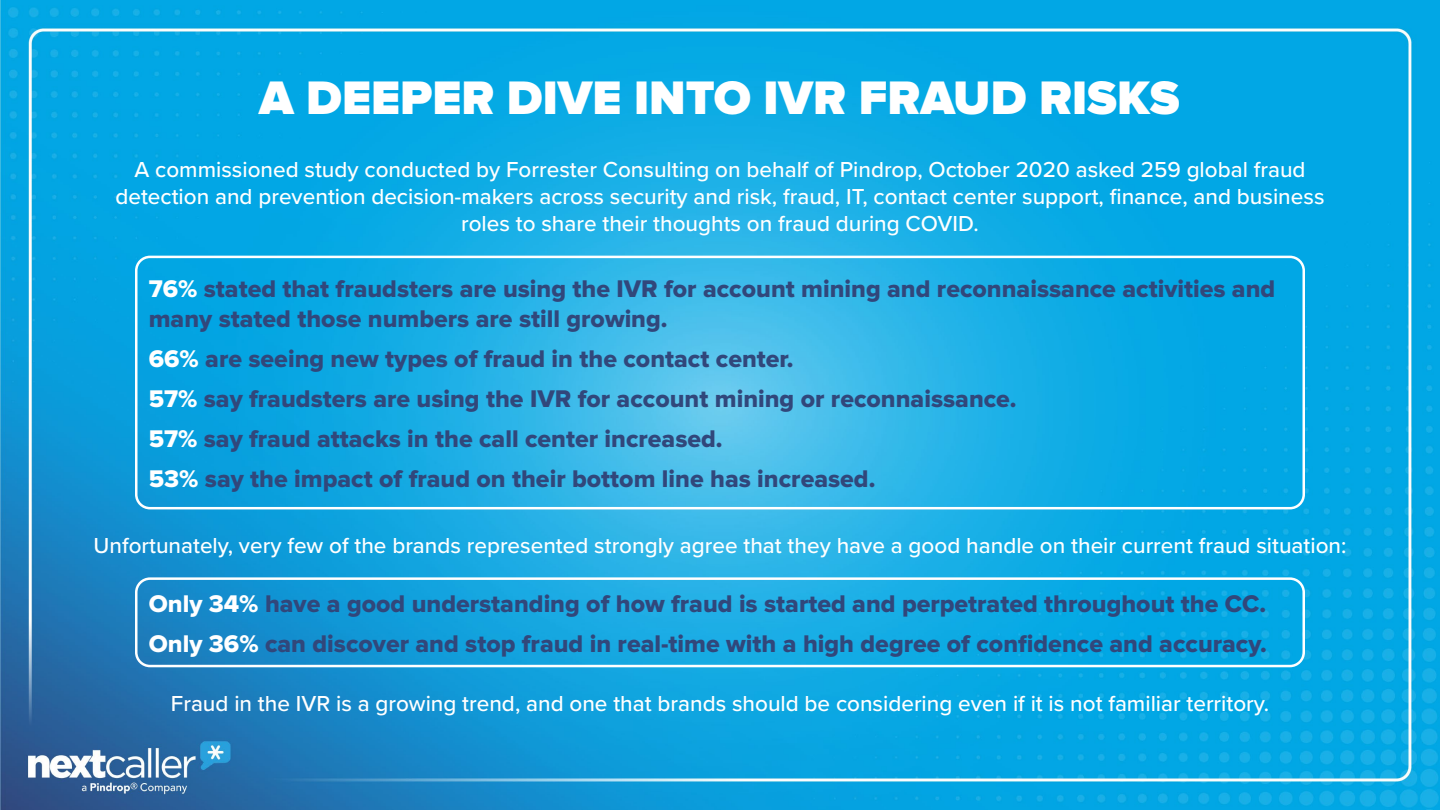
<style>
.page{position:relative;width:1440px;height:810px;background:#fff}
.page>*{position:absolute;margin:0;border:0;box-sizing:border-box;transform-origin:0 0}
.t1{font:900 48.75px "Proxima Nova";color:#fff}
.t2{font:25px/40px "Proxima Nova Extrabld";color:#31477b}
.t3{font:500 22.5px/27px "Proxima Nova";color:#fff;text-align:center}
.s1{color:#fff}
</style>
<div class="page">
<img style="left:0;top:0;width:1440px;height:810px">
<div style="left:135px;top:256px;width:1170px;height:253px;border:2px solid #fff;border-radius:14px"></div>
<div style="left:135px;top:577px;width:1170px;height:90px;border:2px solid #fff;border-radius:14px"></div>
<h1 class="t1" style="left:259px;top:69px;width:922px">A DEEPER DIVE INTO IVR FRAUD RISKS</h1>
<p class="t3" style="left:115px;top:155px;width:1211px">A commissioned study conducted by Forrester Consulting on behalf of Pindrop, October 2020 asked 259 global fraud detection and prevention decision-makers across security and risk, fraud, IT, contact center support, finance, and business roles to share their thoughts on fraud during COVID.</p>
<p class="t2" style="left:149px;top:275px;width:1128px;line-height:30px"><span class="s1">76%</span> stated that fraudsters are using the IVR for account mining and reconnaissance activities and many stated those numbers are still growing.</p>
<p class="t2" style="left:149px;top:340px;width:869px"><span class="s1">66%</span> are seeing new types of fraud in the contact center.<br><span class="s1">57%</span> say fraudsters are using the IVR for account mining or reconnaissance.<br><span class="s1">57%</span> say fraud attacks in the call center increased.<br><span class="s1">53%</span> say the impact of fraud on their bottom line has increased.</p>
<p class="t3" style="left:93px;top:531px;width:1255px">Unfortunately, very few of the brands represented strongly agree that they have a good handle on their current fraud situation:</p>
<p class="t2" style="left:149px;top:585px;width:1120px"><span class="s1">Only 34%</span> have a good understanding of how fraud is started and perpetrated throughout the CC.<br><span class="s1">Only 36%</span> can discover and stop fraud in real-time with a high degree of confidence and accuracy.</p>
<p class="t3" style="left:171px;top:689px;width:1100px">Fraud in the IVR is a growing trend, and one that brands should be considering even if it is not familiar territory.</p>
</div>
